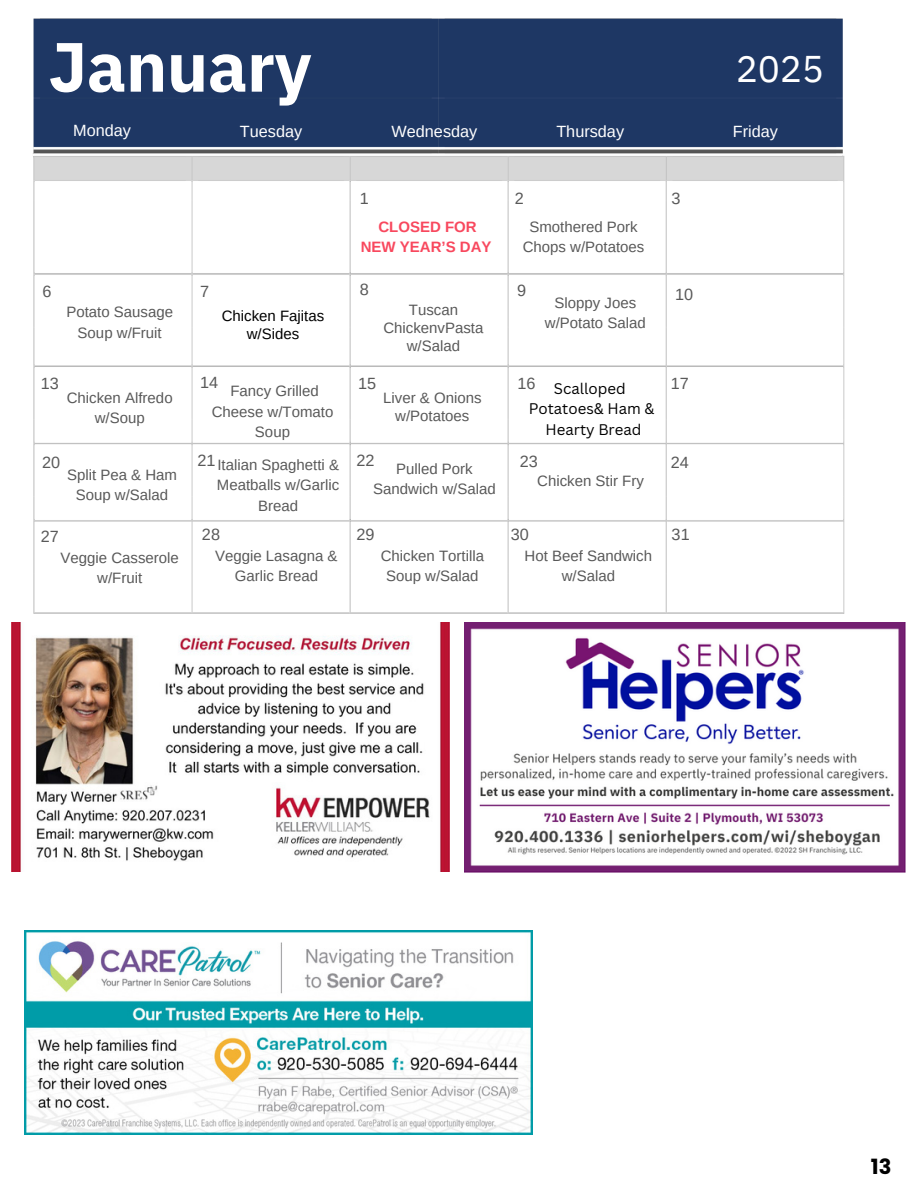
<style>
.page{position:relative;width:918px;height:1188px;background:#fff}
.page>*{position:absolute;margin:0;border:0;box-sizing:border-box;transform-origin:0 0}
.t1{font:700 69.6px "IBM Plex Sans";letter-spacing:-.005em;color:#fff}
.t2{font:37.2px "IBM Plex Sans";color:#fff}
.t3{font:700 21px "Poppins";color:#000}
.t4{font:16.2px "Arimo";color:#595959}
.t5{font:16.2px "Arimo";color:#fff}
.t6{font:15px/20.2px "Arimo";color:#595959;text-align:center}
.t7{font:15px "Canva Sans";color:#000}
.t8{font:15px/18px "Arimo";color:#000;text-align:center}
.t9{font:700 15px/20.2px "Arimo";color:#f8485e;text-align:center}
</style>
<div class="page">
<img style="left:32px;top:18px;width:813px;height:596px">
<img style="left:465px;top:622px;width:441px;height:251px">
<img style="left:12px;top:622px;width:437px;height:250px">
<img style="left:24px;top:931px;width:509px;height:203px">
<p class="t1" style="left:48px;top:20px;width:265px">January</p>
<p class="t5" style="left:73px;top:121px;width:59px">Monday</p>
<p class="t5" style="left:240px;top:122px;width:64px">Tuesday</p>
<h3 class="t5" style="left:392px;top:122px;width:87px">Wednesday</h3>
<p class="t5" style="left:556px;top:122px;width:69px">Thursday</p>
<p class="t4" style="left:360px;top:189px;width:11px">1</p>
<p class="t4" style="left:515px;top:189px;width:11px">2</p>
<p class="t4" style="left:43px;top:282px;width:11px">6</p>
<p class="t6" style="left:66px;top:302px;width:108px">Potato Sausage<br>Soup w/Fruit</p>
<h2 class="t4" style="left:200px;top:282px;width:11px">7</h2>
<p class="t8" style="left:222px;top:307px;width:104px">Chicken Fajitas w/Sides</p>
<p class="t9" style="left:361px;top:216px;width:132px">CLOSED FOR<br>NEW YEAR’S DAY</p>
<p class="t4" style="left:360px;top:280px;width:11px">8</p>
<p class="t6" style="left:383px;top:300px;width:102px;line-height:18px">Tuscan<br>ChickenvPasta w/Salad</p>
<p class="t6" style="left:523px;top:216px;width:123px">Smothered Pork<br>Chops w/Potatoes</p>
<p class="t4" style="left:517px;top:282px;width:11px">9</p>
<p class="t6" style="left:545px;top:292px;width:102px">Sloppy Joes w/Potato Salad</p>
<p class="t4" style="left:200px;top:374px;width:20px">14</p>
<p class="t4" style="left:518px;top:374px;width:20px">16</p>
<p class="t4" style="left:358px;top:374px;width:20px">15</p>
<p class="t4" style="left:41px;top:375px;width:20px">13</p>
<p class="t7" style="left:554px;top:378px;width:73px">Scalloped</p>
<p class="t7" style="left:529px;top:398px;width:127px">Potatoes&amp; Ham &amp;</p>
<p class="t7" style="left:545px;top:419px;width:98px">Hearty Bread</p>
<p class="t6" style="left:212px;top:381px;width:123px">Fancy Grilled<br>Cheese w/Tomato<br>Soup</p>
<p class="t6" style="left:67px;top:388px;width:107px">Chicken Alfredo w/Soup</p>
<p class="t6" style="left:383px;top:389px;width:100px;line-height:18px">Liver &amp; Onions w/Potatoes</p>
<p class="t4" style="left:42px;top:453px;width:20px">20</p>
<p class="t6" style="left:67px;top:465px;width:112px">Split Pea &amp; Ham<br>Soup w/Salad</p>
<p class="t4" style="left:198px;top:451px;width:20px">21</p>
<p class="t6" style="left:217px;top:455px;width:124px">Italian Spaghetti &amp;<br>Meatballs w/Garlic<br>Bread</p>
<p class="t4" style="left:356px;top:451px;width:20px">22</p>
<p class="t4" style="left:520px;top:452px;width:20px">23</p>
<p class="t6" style="left:373px;top:459px;width:124px">Pulled Pork<br>Sandwich w/Salad</p>
<p class="t6" style="left:537px;top:470px;width:108px">Chicken Stir Fry</p>
<p class="t4" style="left:672px;top:189px;width:11px">3</p>
<p class="t4" style="left:675px;top:285px;width:20px">10</p>
<p class="t4" style="left:671px;top:374px;width:20px">17</p>
<p class="t4" style="left:671px;top:453px;width:20px">24</p>
<p class="t4" style="left:41px;top:527px;width:20px">27</p>
<p class="t4" style="left:202px;top:525px;width:20px">28</p>
<p class="t4" style="left:356px;top:525px;width:20px">29</p>
<p class="t4" style="left:511px;top:525px;width:20px">30</p>
<p class="t4" style="left:672px;top:525px;width:20px">31</p>
<p class="t6" style="left:61px;top:547px;width:120px">Veggie Casserole w/Fruit</p>
<p class="t6" style="left:381px;top:546px;width:105px">Chicken Tortilla<br>Soup w/Salad</p>
<p class="t6" style="left:525px;top:546px;width:129px">Hot Beef Sandwich w/Salad</p>
<p class="t6" style="left:215px;top:546px;width:124px">Veggie Lasagna &amp;<br>Garlic Bread</p>
<h1 class="t2" style="left:736px;top:44px;width:90px">2025</h1>
<p class="t5" style="left:733px;top:122px;width:47px">Friday</p>
<p class="t3" style="left:871px;top:1152px;width:22px">13</p>
</div>
